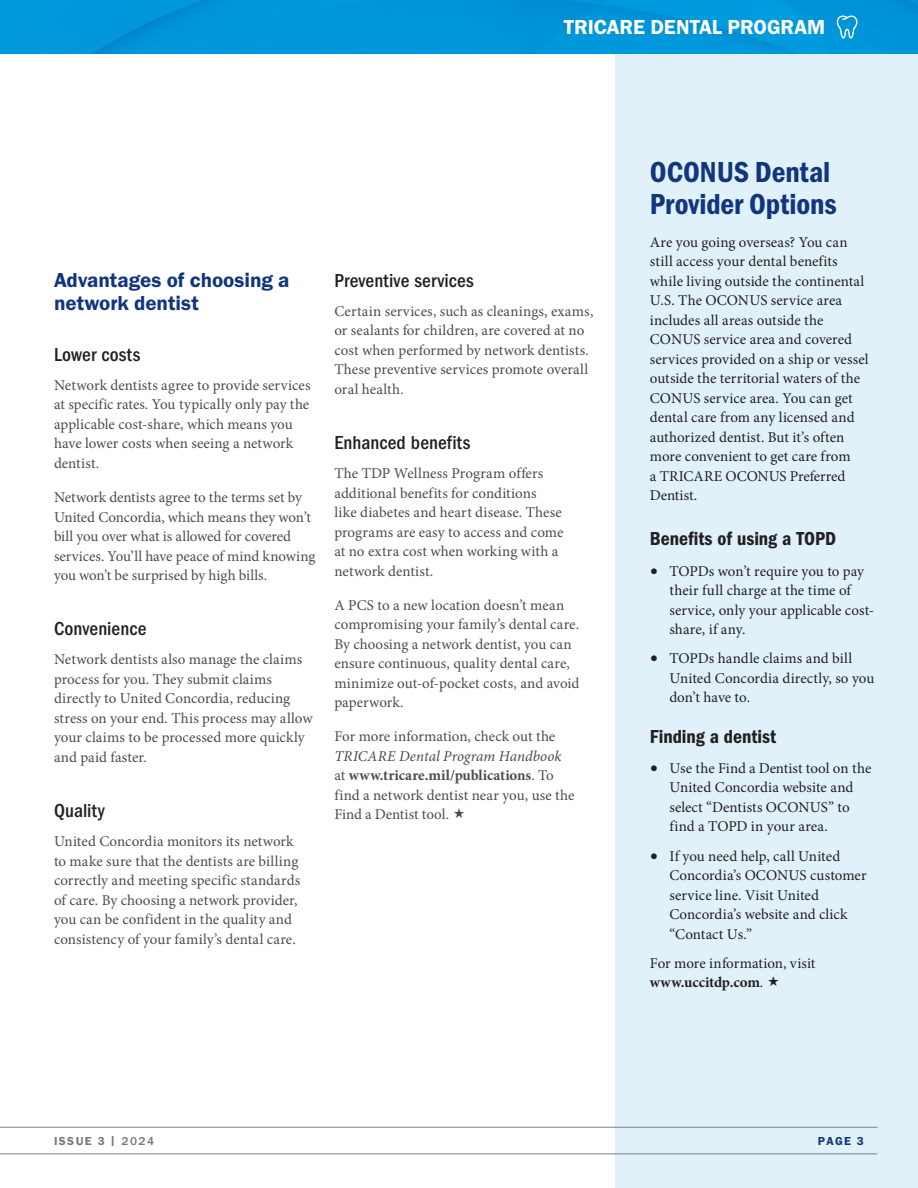
<style>
.page{position:relative;width:918px;height:1188px;background:#fff}
.page>*{position:absolute;margin:0;border:0;box-sizing:border-box;transform-origin:0 0}
.Sidebar_H1_Red{font:30px/31.5px "Franklin Gothic URW Con Dem";color:#11367e}
.S1_-_Dark_BLue{font:21px/22.5px "Franklin Gothic URW Dem";letter-spacing:-.005em;color:#11367e}
.t1{font:21px "Franklin Gothic URW Dem";color:#fff}
.S2{font:500 condensed 19.5px "ITC Franklin Gothic Std";letter-spacing:.005em;color:#231f20}
.Sidebar_S1_Black{font:19.5px "ITC Franklin Gothic Std Dm Cd";color:#231f20}
.t2{font:15px/19.5px "Minion Pro";color:#4b4c4d}
.Sidebar_-_P{font:15px/19.5px "Minion Pro";color:#231f20}
.t3{font:12px "Franklin Gothic URW Dem";letter-spacing:.12em;color:#76787b}
.t4{font:12px "Franklin Gothic URW Dem";color:#11367e}
.s1{font-style:italic}
.s2{font-weight:700}
.s3{font-size:21.75px}
.s4{font-family:"Franklin Gothic URW";font-weight:500}
</style>
<div class="page">
<div style="left:615px;top:40px;width:303px;height:1148px;background:#e0f1fa"></div>
<div style="left:0;top:0;width:918px;height:54px;background:#0097db"></div>
<hr style="left:0;top:1154px;width:877px;height:1px;background:#808285">
<hr style="left:0;top:1127px;width:878px;height:1px;background:#808285">
<svg style="left:836px;top:15px;width:22px;height:23px"></svg>
<h2 class="t1" style="left:564px;top:14px;width:263px">TRICARE DENTAL PROGRAM</h2>
<p class="S1_-_Dark_BLue" style="left:54px;top:269px;width:237px">Advantages of choosing a network dentist</p>
<p class="S2" style="left:54px;top:343px;width:88px">Lower costs</p>
<p class="t2" style="left:54px;top:376px;width:258px">Network dentists agree to provide services at specific rates. You typically only pay the applicable cost-share, which means you have lower costs when seeing a network dentist.</p>
<p class="t2" style="left:54px;top:488px;width:263px">Network dentists agree to the terms set by United Concordia, which means they won’t bill you over what is allowed for covered services. You’ll have peace of mind knowing you won’t be surprised by high bills.</p>
<p class="S2" style="left:54px;top:618px;width:94px">Convenience</p>
<p class="t2" style="left:54px;top:650px;width:260px">Network dentists also manage the claims process for you. They submit claims directly to United Concordia, reducing stress on your end. This process may allow your claims to be processed more quickly and paid faster.</p>
<p class="S2" style="left:54px;top:800px;width:52px">Quality</p>
<p class="t2" style="left:54px;top:832px;width:248px">United Concordia monitors its network to make sure that the dentists are billing correctly and meeting specific standards of care. By choosing a network provider, you can be confident in the quality and consistency of your family’s dental care.</p>
<p class="S2" style="left:334px;top:269px;width:141px">Preventive services</p>
<p class="t2" style="left:334px;top:301px;width:261px">Certain services, such as cleanings, exams, or sealants for children, are covered at no cost when performed by network dentists.<br>These preventive services promote overall oral health.</p>
<p class="S2" style="left:334px;top:431px;width:138px">Enhanced benefits</p>
<p class="t2" style="left:334px;top:464px;width:231px">The TDP Wellness Program offers additional benefits for conditions<br>like diabetes and heart disease. These programs are easy to access and come at no extra cost when working with a network dentist.</p>
<p class="t2" style="left:334px;top:595px;width:247px">A PCS to a new location doesn’t mean compromising your family’s dental care.<br>By choosing a network dentist, you can ensure continuous, quality dental care, minimize out-of-pocket costs, and avoid paperwork.</p>
<p class="t2" style="left:334px;top:727px;width:242px">For more information, check out the <span class="s1">TRICARE Dental Program Handbook </span>at <span class="s2">www.tricare.mil/publications</span>. To find a network dentist near you, use the Find a Dentist tool.</p>
<p class="Sidebar_H1_Red" style="left:650px;top:155px;width:188px">OCONUS Dental<br>Provider Options</p>
<p class="Sidebar_-_P" style="left:650px;top:232px;width:220px">Are you going overseas? You can still access your dental benefits while living outside the continental<br>U.S. The OCONUS service area includes all areas outside the<br>CONUS service area and covered services provided on a ship or vessel outside the territorial waters of the<br>CONUS service area. You can get dental care from any licensed and authorized dentist. But it’s often more convenient to get care from<br>a TRICARE OCONUS Preferred<br>Dentist.</p>
<p class="Sidebar_S1_Black" style="left:650px;top:528px;width:188px">Benefits of using a TOPD</p>
<p class="Sidebar_-_P" style="left:669px;top:561px;width:206px;text-indent:-20px"><span class="s3">•</span> TOPDs won’t require you to pay their full charge at the time of service, only your applicable cost&shy;share, if any.</p>
<p class="Sidebar_-_P" style="left:669px;top:649px;width:206px;text-indent:-20px"><span class="s3">•</span> TOPDs handle claims and bill<br>United Concordia directly, so you don’t have to.</p>
<p class="Sidebar_S1_Black" style="left:650px;top:725px;width:128px">Finding a dentist</p>
<p class="Sidebar_-_P" style="left:669px;top:758px;width:204px;text-indent:-20px"><span class="s3">•</span> Use the Find a Dentist tool on the<br>United Concordia website and select “Dentists OCONUS” to find a TOPD in your area.</p>
<p class="Sidebar_-_P" style="left:669px;top:846px;width:199px;text-indent:-20px"><span class="s3">•</span> If you need help, call United<br>Concordia’s OCONUS customer service line. Visit United<br>Concordia’s website and click “Contact Us.”</p>
<p class="Sidebar_-_P" style="left:650px;top:953px;width:167px">For more information, visit <span class="s2">www.uccitdp.com</span>.</p>
<p class="t3" style="left:54px;top:1133px;width:102px">ISSUE 3 | <span class="s4">2024</span></p>
<p class="t4" style="left:818px;top:1133px;width:48px">PAGE 3</p>
</div>
